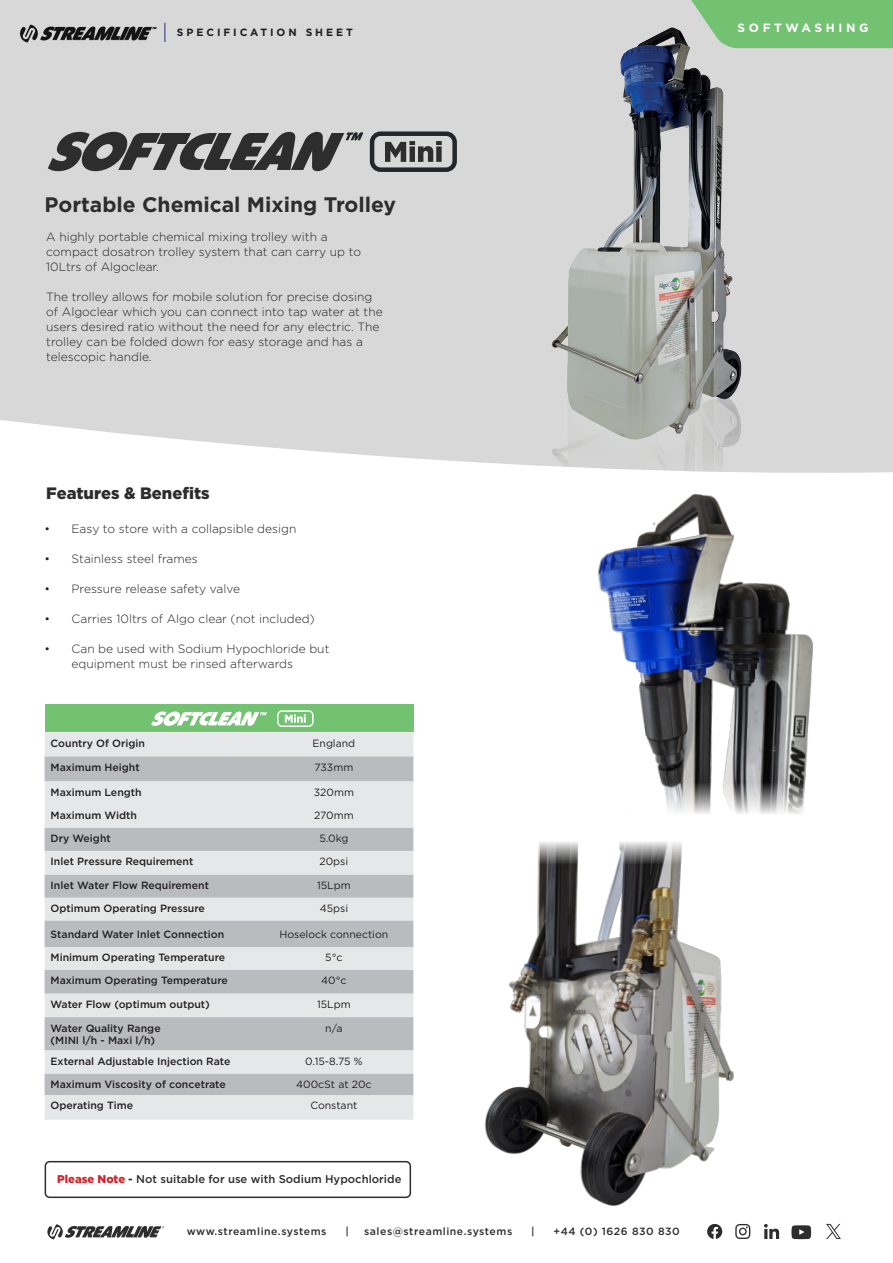
<style>
.page{position:relative;width:893px;height:1263px;background:#fff}
.page>*{position:absolute;margin:0;border:0;box-sizing:border-box;transform-origin:0 0}
.t1{font:700 21px "Gotham";color:#2d2d2e}
.t2{font:900 16.5px "Gotham";color:#2d2d2e}
.t3{font:300 12px/15px "Gotham";color:#231f20}
.t4{font:700 12px "Gotham";letter-spacing:.3em;color:#fff}
.t5{font:500 11.25px "Gotham";color:#2d2d2e}
.t6{font:500 10.5px/12.6px "Gotham";color:#231f20}
.t7{font:10.5px "Gotham";color:#231f20}
.t8{font:500 10.5px "Gotham";letter-spacing:.05em;color:#2d2d2e}
.t9{font:700 10.5px "Gotham";letter-spacing:.275em;color:#231f20}
.s1{font-weight:900;color:#d1232a}
.s2{font-weight:700}
</style>
<div class="page">
<div style="left:0;top:0;width:893px;height:473px;background:#d8d8d8"></div>
<img style="left:510px;top:0;width:331px;height:472px">
<svg style="left:164px;top:23px;width:1px;height:19px"></svg>
<img style="left:14px;top:14px;width:143px;height:37px">
<svg style="left:685px;top:0;width:208px;height:48px;background:#7dc47d"></svg>
<svg style="left:385px;top:141px;width:57px;height:21px"></svg>
<div style="left:370px;top:131px;width:87px;height:41px;border:4px solid #23272b;border-radius:9px"></div>
<svg style="left:48px;top:132px;width:315px;height:39px;background:#6f6f70"></svg>
<div style="left:45px;top:705px;width:368px;height:27px;background:#72c272"></div>
<div style="left:45px;top:732px;width:368px;height:388px;background:#e6e7e8"></div>
<svg style="left:45px;top:756px;width:368px;height:339px;background:#cfd0d2"></svg>
<svg style="left:285px;top:714px;width:21px;height:9px"></svg>
<div style="left:277px;top:710px;width:37px;height:17px;border:2px solid #fff;border-radius:4px"></div>
<svg style="left:151px;top:711px;width:116px;height:15px"></svg>
<img style="left:561px;top:445px;width:299px;height:369px">
<img style="left:484px;top:842px;width:250px;height:364px">
<div style="left:45px;top:1161px;width:366px;height:37px;border:2px solid #2d2d2e;border-radius:4px"></div>
<svg style="left:47px;top:1224px;width:117px;height:15px"></svg>
<svg style="left:707px;top:1224px;width:15px;height:15px"></svg>
<svg style="left:735px;top:1224px;width:15px;height:15px"></svg>
<svg style="left:764px;top:1224px;width:15px;height:15px"></svg>
<svg style="left:791px;top:1225px;width:20px;height:14px"></svg>
<svg style="left:826px;top:1224px;width:15px;height:15px"></svg>
<p class="t9" style="left:177px;top:26px;width:177px">SPECIFICATION SHEET</p>
<p class="t4" style="left:738px;top:20px;width:132px">SOFTWASHING</p>
<p class="t1" style="left:45px;top:191px;width:353px">Portable Chemical Mixing Trolley</p>
<p class="t3" style="left:46px;top:229px;width:316px">A highly portable chemical mixing trolley with a compact dosatron trolley system that can carry up to<br>10Ltrs of Algoclear.</p>
<p class="t3" style="left:46px;top:289px;width:338px">The trolley allows for mobile solution for precise dosing of Algoclear which you can connect into tap water at the users desired ratio without the need for any electric. The trolley can be folded down for easy storage and has a telescopic handle.</p>
<p class="t2" style="left:46px;top:481px;width:165px">Features &amp; Benefits</p>
<p class="t3" style="left:45px;top:521px;width:253px">• Easy to store with a collapsible design</p>
<p class="t3" style="left:45px;top:551px;width:155px">• Stainless steel frames</p>
<p class="t3" style="left:45px;top:581px;width:197px">• Pressure release safety valve</p>
<p class="t3" style="left:45px;top:611px;width:272px">• Carries 10ltrs of Algo clear (not included)</p>
<p class="t3" style="left:72px;top:641px;width:259px;text-indent:-27px">• Can be used with Sodium Hypochloride but equipment must be rinsed afterwards</p>
<p class="t6" style="left:51px;top:736px;width:96px">Country Of Origin</p>
<p class="t7" style="left:312px;top:736px;width:44px">England</p>
<p class="t6" style="left:51px;top:761px;width:91px">Maximum Height</p>
<p class="t7" style="left:314px;top:760px;width:40px">733mm</p>
<p class="t6" style="left:51px;top:785px;width:93px">Maximum Length</p>
<p class="t7" style="left:314px;top:785px;width:42px">320mm</p>
<p class="t6" style="left:51px;top:809px;width:88px">Maximum Width</p>
<p class="t7" style="left:314px;top:809px;width:41px">270mm</p>
<p class="t6" style="left:51px;top:832px;width:62px">Dry Weight</p>
<p class="t7" style="left:319px;top:832px;width:30px">5.0kg</p>
<p class="t6" style="left:51px;top:855px;width:144px">Inlet Pressure Requirement</p>
<p class="t7" style="left:319px;top:855px;width:30px">20psi</p>
<p class="t6" style="left:51px;top:879px;width:160px">Inlet Water Flow Requirement</p>
<p class="t7" style="left:317px;top:879px;width:35px">15Lpm</p>
<p class="t6" style="left:51px;top:902px;width:156px">Optimum Operating Pressure</p>
<p class="t7" style="left:320px;top:902px;width:30px">45psi</p>
<p class="t6" style="left:51px;top:927px;width:175px">Standard Water Inlet Connection</p>
<p class="t7" style="left:279px;top:927px;width:110px">Hoselock connection</p>
<p class="t6" style="left:51px;top:951px;width:176px">Minimum Operating Temperature</p>
<p class="t7" style="left:325px;top:951px;width:19px">5°c</p>
<p class="t6" style="left:51px;top:974px;width:179px">Maximum Operating Temperature</p>
<p class="t7" style="left:321px;top:974px;width:27px">40°c</p>
<p class="t6" style="left:51px;top:998px;width:161px">Water Flow (optimum output)</p>
<p class="t7" style="left:317px;top:997px;width:35px">15Lpm</p>
<p class="t6" style="left:51px;top:1021px;width:112px">Water Quality Range (MINI l/h - Maxi l/h)</p>
<p class="t7" style="left:325px;top:1021px;width:19px">n/a</p>
<p class="t6" style="left:51px;top:1054px;width:181px">External Adjustable Injection Rate</p>
<p class="t7" style="left:305px;top:1054px;width:59px">0.15-8.75 %</p>
<p class="t6" style="left:51px;top:1078px;width:177px">Maximum Viscosity of concetrate</p>
<p class="t7" style="left:296px;top:1078px;width:77px">400cSt at 20c</p>
<p class="t6" style="left:51px;top:1099px;width:84px">Operating Time</p>
<p class="t7" style="left:310px;top:1099px;width:49px">Constant</p>
<p class="t5" style="left:57px;top:1172px;width:346px"><span class="s1">Please Note</span> <span class="s2">-</span> Not suitable for use with Sodium Hypochloride</p>
<p class="t8" style="left:187px;top:1224px;width:141px">www.streamline.systems</p>
<p class="t8" style="left:345px;top:1224px;width:5px">|</p>
<p class="t8" style="left:364px;top:1224px;width:150px">sales@streamline.systems</p>
<p class="t8" style="left:531px;top:1224px;width:5px">|</p>
<p class="t8" style="left:554px;top:1224px;width:128px">+44 (0) 1626 830 830</p>
</div>
